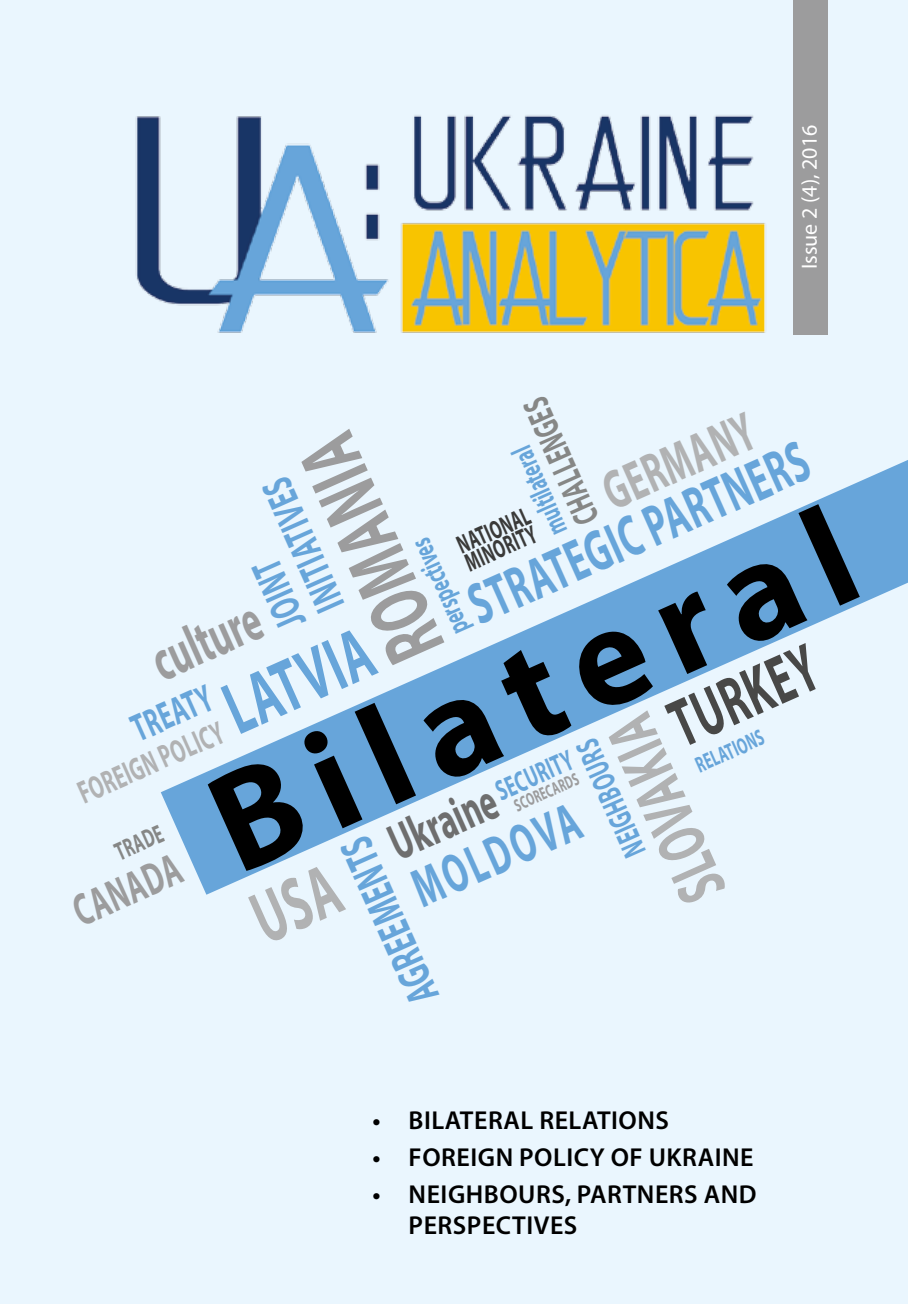
<style>
.page{position:relative;width:908px;height:1304px;background:#fff}
.page>*{position:absolute;margin:0;border:0;box-sizing:border-box;transform-origin:0 0}
.t1{font:700 143px "Myriad Pro";color:#000}
.t2{font:700 84.8px "Myriad Pro";color:#9c9c9d;scale:.62 1}
.t3{font:700 75px "Myriad Pro";color:#67a5da;scale:.62 1}
.t4{font:700 68.6px "Myriad Pro";color:#b1b2b3;scale:.62 1}
.t5{font:700 68.6px "Myriad Pro";color:#484847;scale:.62 1}
.t6{font:700 58.8px "Myriad Pro";color:#67a5da;scale:.62 1}
.t7{font:700 58.8px "Myriad Pro";color:#9c9c9d;scale:.62 1}
.t8{font:700 55.4px "Myriad Pro";color:#67a5da;scale:.62 1}
.t9{font:700 55.4px "Myriad Pro";color:#b1b2b3;scale:.62 1}
.t10{font:700 52.2px "Myriad Pro";color:#6e6e6e;scale:.62 1}
.t11{font:700 45.6px "Myriad Pro";color:#67a5da;scale:.62 1}
.t12{font:700 45.6px "Myriad Pro";color:#9c9c9d;scale:.62 1}
.t13{font:700 42.4px/42.2px "Myriad Pro";color:#67a5da;scale:.62 1}
.t14{font:700 39.2px "Myriad Pro";color:#67a5da;scale:.62 1}
.t15{font:700 35.8px "Myriad Pro";color:#868786;scale:.62 1}
.t16{font:700 32.6px "Myriad Pro";color:#b1b2b3;scale:.62 1}
.t17{font:700 32.6px "Myriad Pro";color:#67a5da;scale:.62 1}
.t18{font:700 29.4px "Myriad Pro";color:#67a5da;scale:.62 1}
.t19{font:600 26px/31.2px "Myriad Pro";letter-spacing:.02em;color:#000}
.t20{font:700 26px/19.4px "Myriad Pro";color:#3a3a39;scale:.62 1}
.t21{font:700 26px "Myriad Pro";color:#868786;scale:.62 1}
.t22{font:700 22.8px "Myriad Pro";color:#67a5da;scale:.62 1}
.t23{font:22px "Myriad Pro";color:#fff}
.t24{font:700 18px "Myriad Pro";color:#9c9c9d;scale:.62 1}
</style>
<div class="page">
<div style="left:0;top:0;width:907px;height:1304px;background:#eaf6fe"></div>
<svg style="left:161px;top:460px;width:746px;height:435px"></svg>
<div style="left:792px;top:0;width:34px;height:334px;background:#9c9c9d"></div>
<img style="left:135px;top:10px;width:678px;height:325px">
<p class="t23" style="left:795px;top:269px;width:146px;rotate:-90deg">Issue 2 (4), 2016</p>
<h3 class="t15" style="left:567px;top:533px;width:220px;rotate:-114deg">CHALLENGES</h3>
<h3 class="t9" style="left:590px;top:461px;width:261px;rotate:-24deg">GERMANY</h3>
<h2 class="t2" style="left:369px;top:680px;width:386px;rotate:-114deg">ROMANIA</h2>
<h3 class="t6" style="left:455px;top:572px;width:592px;rotate:-24deg">STRATEGIC PARTNERS</h3>
<p class="t18" style="left:541px;top:542px;width:154px;rotate:-114deg">multilateral</p>
<h3 class="t13" style="left:273px;top:636px;width:230px;rotate:-114deg">JOINT<br>INITIATIVES</h3>
<h1 class="t1" style="left:180px;top:745px;width:691px;rotate:-24deg">Bilateral</h1>
<p class="t20" style="left:454px;top:536px;width:126px;rotate:-24deg">NATIONAL<br>MINORITY</p>
<p class="t18" style="left:443px;top:641px;width:167px;rotate:-114deg">perspectives</p>
<h3 class="t7" style="left:139px;top:629px;width:186px;rotate:-24deg">culture</h3>
<h3 class="t3" style="left:208px;top:667px;width:251px;rotate:-24deg">LATVIA</h3>
<h3 class="t5" style="left:654px;top:686px;width:252px;rotate:-24deg">TURKEY</h3>
<h3 class="t14" style="left:123px;top:707px;width:138px;rotate:-24deg">TREATY</h3>
<h3 class="t4" style="left:664px;top:917px;width:319px;rotate:-114deg">SLOVAKIA</h3>
<p class="t16" style="left:71px;top:775px;width:254px;rotate:-24deg">FOREIGN POLICY</p>
<p class="t21" style="left:109px;top:837px;width:82px;rotate:-24deg">TRADE</p>
<p class="t22" style="left:690px;top:752px;width:119px;rotate:-24deg">RELATIONS</p>
<p class="t17" style="left:616px;top:864px;width:203px;rotate:-114deg">NEIGHBOURS</p>
<p class="t18" style="left:489px;top:774px;width:134px;rotate:-24deg">SECURITY</p>
<h3 class="t8" style="left:256px;top:922px;width:544px;rotate:-24deg"><sup>USA</sup> MOLDOVA</h3>
<p class="t24" style="left:510px;top:795px;width:113px;rotate:-24deg">SCORECARDS</p>
<h3 class="t10" style="left:377px;top:814px;width:184px;rotate:-24deg">Ukraine</h3>
<h3 class="t11" style="left:398px;top:1014px;width:288px;rotate:-114deg">AGREEMENTS</h3>
<h3 class="t12" style="left:63px;top:886px;width:185px;rotate:-24deg">CANADA</h3>
<p class="t19" style="left:372px;top:1104px;width:298px">• BILATERAL RELATIONS</p>
<p class="t19" style="left:372px;top:1141px;width:382px">• FOREIGN POLICY OF UKRAINE</p>
<p class="t19" style="left:408px;top:1178px;width:349px;text-indent:-36px">• NEIGHBOURS, PARTNERS AND<br>PERSPECTIVES</p>
</div>
